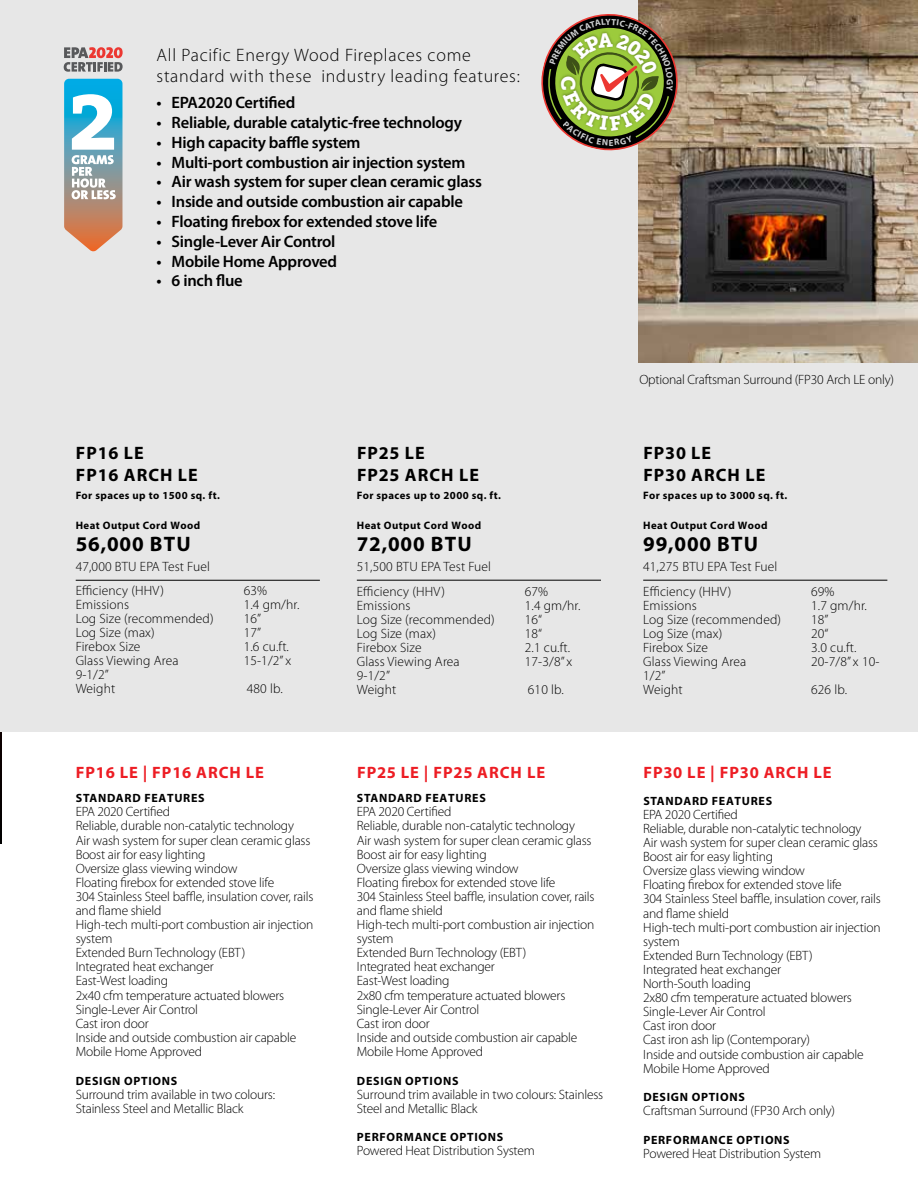
<style>
.page{position:relative;width:918px;height:1188px;background:#fff}
.page>*{position:absolute;margin:0;border:0;box-sizing:border-box;transform-origin:0 0}
.t1{font:700 21px "Myriad Pro";letter-spacing:.04em;color:#000}
.t2{font:300 18px/21.6px "Myriad Pro";letter-spacing:.04em;color:#000}
.t3{font:700 18px/21.6px "Myriad Pro";letter-spacing:.06em;color:#000}
.t4{font:600 16.5px "Myriad Pro";letter-spacing:-.015em;color:#000}
.t5{font:700 16.5px "Myriad Pro";letter-spacing:.06em;color:#ed1d24}
.t6{font:300 13.5px/14.1px "Myriad Pro";letter-spacing:-.015em;color:#000}
.t7{font:300 13.5px/24.6px "Myriad Pro";letter-spacing:.01em;color:#000}
.t8{font:700 12px "Myriad Pro";letter-spacing:.06em;color:#000}
.t9{font:700 10.8px "Myriad Pro";letter-spacing:.04em;color:#000}
.t10{font:700 9px "Myriad Pro";color:#d1d3d4}
</style>
<div class="page">
<hr style="left:0;top:0;width:2px;height:844px;background:#070000">
<div style="left:0;top:0;width:918px;height:731px;background:#e7e7e7"></div>
<hr style="left:76px;top:580px;width:244px;height:1px;background:#000">
<hr style="left:357px;top:580px;width:244px;height:1px;background:#000">
<hr style="left:643px;top:580px;width:244px;height:1px;background:#000">
<svg style="left:64px;top:47px;width:59px;height:25px"></svg>
<svg style="left:64px;top:79px;width:58px;height:173px;background:#99b2b6"></svg>
<img style="left:638px;top:0;width:280px;height:362px">
<svg style="left:541px;top:7px;width:143px;height:150px"></svg>
<h2 class="t2" style="left:157px;top:44px;width:365px">All Pacific Energy Wood Fireplaces come standard with these industry leading features:</h2>
<p class="t4" style="left:157px;top:92px;width:140px">• EPA2020 Certified</p>
<p class="t4" style="left:157px;top:112px;width:307px">• Reliable, durable catalytic-free technology</p>
<p class="t4" style="left:157px;top:132px;width:205px">• High capacity baffle system</p>
<p class="t4" style="left:157px;top:151px;width:310px">• Multi-port combustion air injection system</p>
<p class="t4" style="left:157px;top:171px;width:327px">• Air wash system for super clean ceramic glass</p>
<p class="t4" style="left:157px;top:191px;width:308px">• Inside and outside combustion air capable</p>
<p class="t4" style="left:157px;top:211px;width:282px">• Floating firebox for extended stove life</p>
<p class="t4" style="left:157px;top:231px;width:180px">• Single-Lever Air Control</p>
<p class="t4" style="left:157px;top:250px;width:182px">• Mobile Home Approved</p>
<p class="t4" style="left:157px;top:270px;width:88px">• 6 inch flue</p>
<h2 class="t3" style="left:76px;top:442px;width:123px">FP16 LE<br>FP16 ARCH LE</h2>
<p class="t9" style="left:76px;top:489px;width:146px">For spaces up to 1500 sq. ft.</p>
<p class="t9" style="left:76px;top:519px;width:126px">Heat Output Cord Wood</p>
<h1 class="t1" style="left:76px;top:532px;width:117px">56,000 BTU</h1>
<p class="t7" style="left:76px;top:555px;width:136px;line-height:23.5px">47,000 BTU EPA Test Fuel<br>Efficiency (HHV)</p>
<p class="t6" style="left:244px;top:583px;width:25px">63%</p>
<p class="t7" style="left:76px;top:592px;width:55px">Emissions</p>
<p class="t6" style="left:244px;top:597px;width:57px">1.4 gm/hr.</p>
<p class="t7" style="left:76px;top:606px;width:139px">Log Size (recommended)</p>
<p class="t6" style="left:244px;top:612px;width:19px">16”</p>
<p class="t7" style="left:76px;top:620px;width:81px">Log Size (max)</p>
<p class="t6" style="left:244px;top:626px;width:19px">17”</p>
<p class="t7" style="left:76px;top:634px;width:66px">Firebox Size</p>
<p class="t6" style="left:244px;top:640px;width:47px">1.6 cu.ft.</p>
<p class="t7" style="left:76px;top:649px;width:104px">Glass Viewing Area</p>
<p class="t6" style="left:244px;top:654px;width:49px">15-1/2” x</p>
<p class="t6" style="left:76px;top:668px;width:41px">9-1/2”<br>Weight</p>
<p class="t6" style="left:247px;top:682px;width:37px">480 lb.</p>
<h2 class="t3" style="left:357px;top:442px;width:123px">FP25 LE<br>FP25 ARCH LE</h2>
<p class="t9" style="left:357px;top:489px;width:146px">For spaces up to 2000 sq. ft.</p>
<p class="t9" style="left:357px;top:519px;width:126px">Heat Output Cord Wood</p>
<h1 class="t1" style="left:357px;top:532px;width:117px">72,000 BTU</h1>
<p class="t7" style="left:357px;top:555px;width:136px">51,500 BTU EPA Test Fuel<br>Efficiency (HHV)</p>
<p class="t6" style="left:525px;top:584px;width:25px">67%</p>
<p class="t7" style="left:357px;top:593px;width:55px">Emissions</p>
<p class="t6" style="left:525px;top:599px;width:57px">1.4 gm/hr.</p>
<p class="t7" style="left:357px;top:607px;width:139px">Log Size (recommended)</p>
<p class="t6" style="left:525px;top:613px;width:19px">16“</p>
<p class="t7" style="left:357px;top:621px;width:81px">Log Size (max)</p>
<p class="t6" style="left:525px;top:627px;width:19px">18“</p>
<p class="t7" style="left:357px;top:636px;width:66px">Firebox Size</p>
<p class="t6" style="left:525px;top:641px;width:47px">2.1 cu.ft.</p>
<p class="t7" style="left:357px;top:650px;width:104px">Glass Viewing Area</p>
<p class="t6" style="left:525px;top:655px;width:49px">17-3/8” x</p>
<p class="t6" style="left:357px;top:669px;width:41px">9-1/2”<br>Weight</p>
<p class="t6" style="left:528px;top:683px;width:37px">610 lb.</p>
<p class="t10" style="left:675px;top:79px;width:8px;rotate:90deg">G</p>
<p class="t6" style="left:639px;top:372px;width:256px">Optional Craftsman Surround (FP30 Arch LE only)</p>
<h2 class="t3" style="left:643px;top:442px;width:123px">FP30 LE<br>FP30 ARCH LE</h2>
<p class="t9" style="left:643px;top:489px;width:146px">For spaces up to 3000 sq. ft.</p>
<p class="t9" style="left:643px;top:519px;width:126px">Heat Output Cord Wood</p>
<h1 class="t1" style="left:643px;top:532px;width:117px">99,000 BTU</h1>
<p class="t7" style="left:643px;top:555px;width:136px">41,275 BTU EPA Test Fuel<br>Efficiency (HHV)</p>
<p class="t6" style="left:811px;top:584px;width:25px">69%</p>
<p class="t7" style="left:643px;top:593px;width:55px">Emissions</p>
<p class="t6" style="left:811px;top:599px;width:57px">1.7 gm/hr.</p>
<p class="t7" style="left:643px;top:607px;width:139px">Log Size (recommended)</p>
<p class="t6" style="left:811px;top:613px;width:19px">18”</p>
<p class="t7" style="left:643px;top:621px;width:81px">Log Size (max)</p>
<p class="t6" style="left:811px;top:627px;width:19px">20“</p>
<p class="t7" style="left:643px;top:636px;width:66px">Firebox Size</p>
<p class="t6" style="left:811px;top:641px;width:47px">3.0 cu.ft.</p>
<p class="t7" style="left:643px;top:650px;width:104px">Glass Viewing Area</p>
<p class="t6" style="left:811px;top:655px;width:70px">20-7/8” x 10-</p>
<p class="t6" style="left:643px;top:669px;width:41px">1/2”<br>Weight</p>
<p class="t6" style="left:811px;top:683px;width:37px">626 lb.</p>
<p class="t5" style="left:76px;top:763px;width:190px">FP16 LE | FP16 ARCH LE</p>
<p class="t5" style="left:357px;top:763px;width:190px">FP25 LE | FP25 ARCH LE</p>
<p class="t5" style="left:643px;top:763px;width:190px">FP30 LE | FP30 ARCH LE</p>
<p class="t8" style="left:357px;top:791px;width:130px">STANDARD FEATURES</p>
<p class="t6" style="left:357px;top:805px;width:239px">EPA 2020 Certified<br>Reliable, durable non-catalytic technology<br>Air wash system for super clean ceramic glass<br>Boost air for easy lighting<br>Oversize glass viewing window<br>Floating firebox for extended stove life<br>304 Stainless Steel baffle, insulation cover, rails and flame shield<br>High-tech multi-port combustion air injection system<br>Extended Burn Technology (EBT)<br>Integrated heat exchanger<br>East-West loading<br>2x80 cfm temperature actuated blowers<br>Single-Lever Air Control<br>Cast iron door<br>Inside and outside combustion air capable<br>Mobile Home Approved</p>
<p class="t8" style="left:357px;top:1074px;width:103px">DESIGN OPTIONS</p>
<p class="t6" style="left:357px;top:1087px;width:248px">Surround trim available in two colours: Stainless<br>Steel and Metallic Black</p>
<p class="t8" style="left:357px;top:1130px;width:148px">PERFORMANCE OPTIONS</p>
<p class="t6" style="left:357px;top:1144px;width:180px">Powered Heat Distribution System</p>
<p class="t8" style="left:76px;top:791px;width:130px">STANDARD FEATURES</p>
<p class="t6" style="left:76px;top:805px;width:239px">EPA 2020 Certified<br>Reliable, durable non-catalytic technology<br>Air wash system for super clean ceramic glass<br>Boost air for easy lighting<br>Oversize glass viewing window<br>Floating firebox for extended stove life<br>304 Stainless Steel baffle, insulation cover, rails and flame shield<br>High-tech multi-port combustion air injection system<br>Extended Burn Technology (EBT)<br>Integrated heat exchanger<br>East-West loading<br>2x40 cfm temperature actuated blowers<br>Single-Lever Air Control<br>Cast iron door<br>Inside and outside combustion air capable<br>Mobile Home Approved</p>
<p class="t8" style="left:76px;top:1074px;width:103px">DESIGN OPTIONS</p>
<p class="t6" style="left:76px;top:1087px;width:201px">Surround trim available in two colours:<br>Stainless Steel and Metallic Black</p>
<p class="t8" style="left:643px;top:794px;width:130px">STANDARD FEATURES</p>
<p class="t6" style="left:643px;top:808px;width:239px">EPA 2020 Certified<br>Reliable, durable non-catalytic technology<br>Air wash system for super clean ceramic glass<br>Boost air for easy lighting<br>Oversize glass viewing window<br>Floating firebox for extended stove life<br>304 Stainless Steel baffle, insulation cover, rails and flame shield<br>High-tech multi-port combustion air injection system<br>Extended Burn Technology (EBT)<br>Integrated heat exchanger<br>North-South loading<br>2x80 cfm temperature actuated blowers<br>Single-Lever Air Control<br>Cast iron door<br>Cast iron ash lip (Contemporary)<br>Inside and outside combustion air capable<br>Mobile Home Approved</p>
<p class="t8" style="left:643px;top:1090px;width:103px">DESIGN OPTIONS</p>
<p class="t6" style="left:643px;top:1104px;width:193px">Craftsman Surround (FP30 Arch only)</p>
<p class="t8" style="left:643px;top:1133px;width:148px">PERFORMANCE OPTIONS</p>
<p class="t6" style="left:643px;top:1147px;width:180px">Powered Heat Distribution System</p>
</div>
